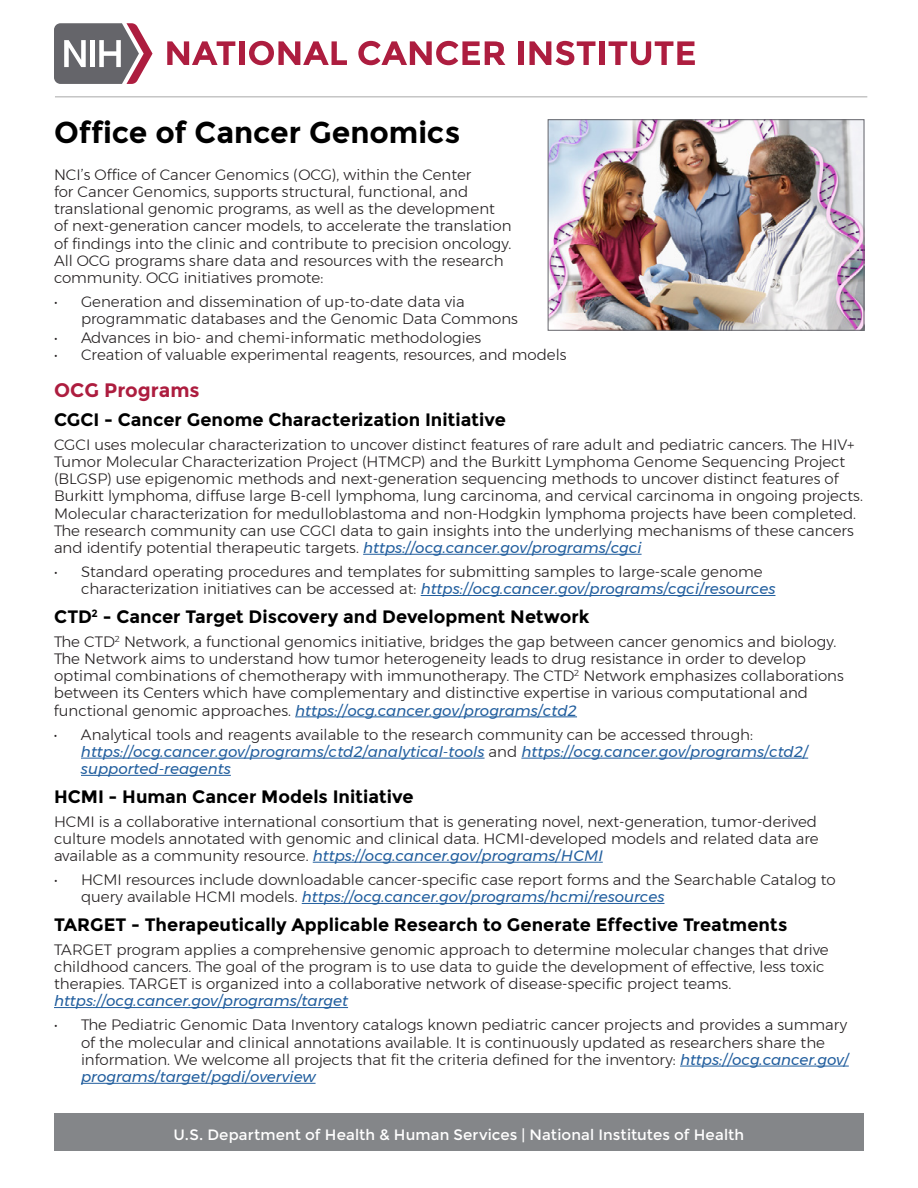
<style>
.page{position:relative;width:918px;height:1188px;background:#fff}
.page>*{position:absolute;margin:0;border:0;box-sizing:border-box;transform-origin:0 0}
.t1{font:700 30px "Montserrat";color:#000}
.t2{font:700 19.5px "Montserrat";color:#ad1d3f}
.t3{font:700 18px "Montserrat";color:#000}
.t4{font:300 15px/17.2px "Montserrat";color:#231f20}
.t5{font:italic 15px/17.2px "Montserrat";color:#215e9e}
.t6{font:15px "Montserrat";letter-spacing:.005em;color:#fff}
.s1{font-weight:400;font-style:italic;color:#215e9e}
.s2{font-weight:300;font-style:normal;color:#231f20}
</style>
<div class="page">
<hr style="left:363px;top:554px;width:279px;height:1px;background:#215e9e">
<hr style="left:421px;top:595px;width:354px;height:1px;background:#215e9e">
<hr style="left:295px;top:716px;width:282px;height:1px;background:#215e9e">
<hr style="left:81px;top:758px;width:404px;height:1px;background:#215e9e">
<hr style="left:521px;top:758px;width:287px;height:1px;background:#215e9e">
<hr style="left:81px;top:775px;width:150px;height:1px;background:#215e9e">
<hr style="left:313px;top:862px;width:290px;height:1px;background:#215e9e">
<hr style="left:302px;top:903px;width:362px;height:1px;background:#215e9e">
<hr style="left:54px;top:1007px;width:294px;height:1px;background:#215e9e">
<hr style="left:680px;top:1066px;width:169px;height:1px;background:#215e9e">
<hr style="left:81px;top:1083px;width:235px;height:1px;background:#215e9e">
<svg style="left:167px;top:41px;width:68px;height:24px"></svg>
<div style="left:239px;top:41px;width:6px;height:24px;background:#ad1d3f"></div>
<svg style="left:249px;top:41px;width:98px;height:24px"></svg>
<svg style="left:358px;top:41px;width:147px;height:24px"></svg>
<div style="left:518px;top:41px;width:6px;height:24px;background:#ad1d3f"></div>
<svg style="left:529px;top:41px;width:67px;height:24px"></svg>
<div style="left:599px;top:41px;width:6px;height:24px;background:#ad1d3f"></div>
<svg style="left:609px;top:41px;width:86px;height:24px"></svg>
<svg style="left:54px;top:23px;width:99px;height:61px"></svg>
<hr style="left:55px;top:96px;width:812px;height:1px;background:#000">
<div style="left:54px;top:1114px;width:810px;height:37px;background:#848689"></div>
<img style="left:550px;top:122px;width:312px;height:206px">
<div style="left:548px;top:120px;width:316px;height:210px;border:1px solid #65656b"></div>
<h1 class="t1" style="left:54px;top:115px;width:408px">Office of Cancer Genomics</h1>
<p class="t4" style="left:54px;top:165px;width:459px">NCI’s Office of Cancer Genomics (OCG), within the Center<br>for Cancer Genomics, supports structural, functional, and translational genomic programs, as well as the development of next-generation cancer models, to accelerate the translation of findings into the clinic and contribute to precision oncology.<br>All OCG programs share data and resources with the research community. OCG initiatives promote:</p>
<p class="t4" style="left:81px;top:293px;width:438px;text-indent:-27px">• Generation and dissemination of up-to-date data via programmatic databases and the Genomic Data Commons</p>
<p class="t4" style="left:54px;top:329px;width:429px">• Advances in bio- and chemi-informatic methodologies</p>
<p class="t4" style="left:54px;top:346px;width:514px">• Creation of valuable experimental reagents, resources, and models</p>
<h2 class="t2" style="left:54px;top:379px;width:147px">OCG Programs</h2>
<p class="t3" style="left:54px;top:409px;width:453px">CGCI - Cancer Genome Characterization Initiative</p>
<p class="t4" style="left:54px;top:435px;width:810px">CGCI uses molecular characterization to uncover distinct features of rare adult and pediatric cancers. The HIV+ Tumor Molecular Characterization Project (HTMCP) and the Burkitt Lymphoma Genome Sequencing Project (BLGSP) use epigenomic methods and next-generation sequencing methods to uncover distinct features of Burkitt lymphoma, diffuse large B-cell lymphoma, lung carcinoma, and cervical carcinoma in ongoing projects.<br>Molecular characterization for medulloblastoma and non-Hodgkin lymphoma projects have been completed.<br>The research community can use CGCI data to gain insights into the underlying mechanisms of these cancers and identify potential therapeutic targets. <span class="s1">https://ocg.cancer.gov/programs/cgci</span></p>
<p class="t4" style="left:81px;top:563px;width:696px;text-indent:-27px">• Standard operating procedures and templates for submitting samples to large-scale genome characterization initiatives can be accessed at: <span class="s1">https://ocg.cancer.gov/programs/cgci/resources</span></p>
<p class="t3" style="left:54px;top:606px;width:537px">CTD<sup>2</sup> - Cancer Target Discovery and Development Network</p>
<p class="t4" style="left:54px;top:633px;width:791px">The CTD<sup>2</sup> Network, a functional genomics initiative, bridges the gap between cancer genomics and biology.<br>The Network aims to understand how tumor heterogeneity leads to drug resistance in order to develop optimal combinations of chemotherapy with immunotherapy. The CTD<sup>2</sup> Network emphasizes collaborations between its Centers which have complementary and distinctive expertise in various computational and functional genomic approaches. <span class="s1">https://ocg.cancer.gov/programs/ctd2</span></p>
<p class="t5" style="left:81px;top:726px;width:729px;text-indent:-27px"><span class="s2">• Analytical tools and reagents available to the research community can be accessed through: </span>https://ocg.cancer.gov/programs/ctd2/analytical-tools <span class="s2">and</span> https://ocg.cancer.gov/programs/ctd2/ supported-reagents</p>
<p class="t3" style="left:54px;top:786px;width:361px">HCMI - Human Cancer Models Initiative</p>
<p class="t4" style="left:54px;top:812px;width:766px;text-align:justify">HCMI is a collaborative international consortium that is generating novel, next-generation, tumor-derived culture models annotated with genomic and clinical data. HCMI-developed models and related data are available as a community resource. <span class="s1">https://ocg.cancer.gov/programs/HCMI</span></p>
<p class="t4" style="left:81px;top:871px;width:756px;text-indent:-27px">• HCMI resources include downloadable cancer-specific case report forms and the Searchable Catalog to query available HCMI models. <span class="s1">https://ocg.cancer.gov/programs/hcmi/resources</span></p>
<p class="t3" style="left:54px;top:914px;width:735px">TARGET - Therapeutically Applicable Research to Generate Effective Treatments</p>
<p class="t4" style="left:54px;top:941px;width:776px">TARGET program applies a comprehensive genomic approach to determine molecular changes that drive childhood cancers. The goal of the program is to use data to guide the development of effective, less toxic therapies. TARGET is organized into a collaborative network of disease-specific project teams.</p>
<p class="t5" style="left:54px;top:992px;width:296px">https://ocg.cancer.gov/programs/target</p>
<p class="t4" style="left:81px;top:1016px;width:769px;text-indent:-27px">• The Pediatric Genomic Data Inventory catalogs known pediatric cancer projects and provides a summary of the molecular and clinical annotations available. It is continuously updated as researchers share the information. We welcome all projects that fit the criteria defined for the inventory: <span class="s1">https://ocg.cancer.gov/ programs/target/pgdi/overview</span></p>
<p class="t6" style="left:174px;top:1126px;width:572px">U.S. Department of Health &amp; Human Services | National Institutes of Health</p>
</div>
